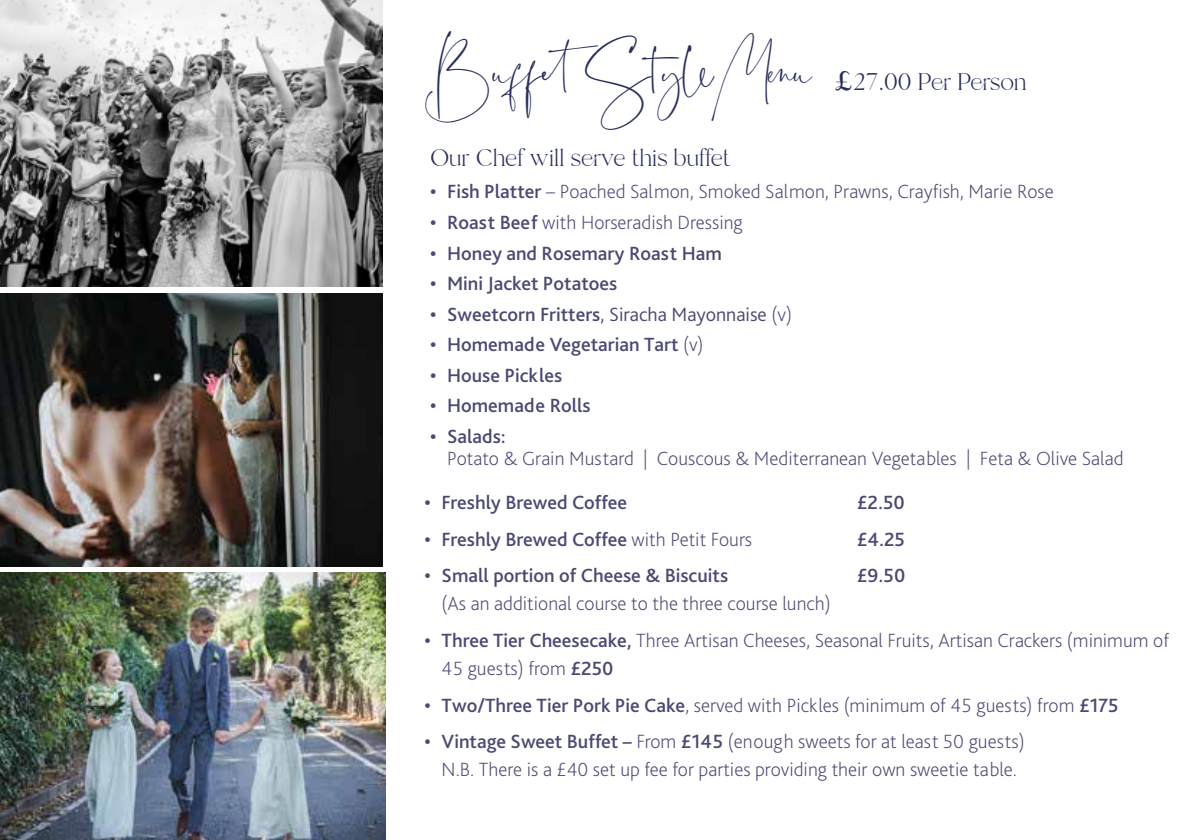
<style>
.page{position:relative;width:1191px;height:840px;background:#fff}
.page>*{position:absolute;margin:0;border:0;box-sizing:border-box;transform-origin:0 0}
.t1{font:36px "Santorini";color:#272e5b}
.t2{font:24px "Branch";color:#272e5b}
.t3{font:200 20px/28px "Bliss Pro";color:#4a4972}
.t4{font:500 20px "Bliss Pro";color:#4a4972}
.s1{font-family:"Perpetua";font-size:38px}
.s2{font-family:"Branch";font-size:24px}
.s3{font-weight:500}
.s4{font-weight:300}
.s5{font-weight:200}
</style>
<div class="page">
<img style="left:0;top:0;width:382px;height:286px">
<img style="left:0;top:572px;width:385px;height:267px">
<img style="left:0;top:293px;width:382px;height:273px">
<h1 class="t1" style="left:425px;top:57px;width:603px">BuffetStyle Menu <span class="s1">£</span><span class="s2">27.00 Per Person</span></h1>
<p class="t2" style="left:430px;top:145px;width:302px">Our Chef will serve this buffet</p>
<p class="t3" style="left:430px;top:177px;width:625px"><span class="s3">• Fish Platter</span> – Poached Salmon, Smoked Salmon, Prawns, Crayfish, Marie Rose</p>
<p class="t3" style="left:430px;top:208px;width:314px"><span class="s3">• Roast Beef</span> with Horseradish Dressing</p>
<p class="t4" style="left:430px;top:240px;width:293px">• Honey and Rosemary Roast Ham</p>
<p class="t4" style="left:430px;top:271px;width:189px">• Mini Jacket Potatoes</p>
<p class="t4" style="left:430px;top:301px;width:363px">• Sweetcorn Fritters<span class="s4">, Siracha Mayonnaise</span> <span class="s5">(v)</span></p>
<p class="t4" style="left:430px;top:332px;width:275px">• Homemade Vegetarian Tart <span class="s5">(v)</span></p>
<p class="t4" style="left:430px;top:362px;width:134px">• House Pickles</p>
<p class="t4" style="left:430px;top:393px;width:162px">• Homemade Rolls</p>
<p class="t4" style="left:430px;top:423px;width:77px">• Salads:</p>
<p class="t3" style="left:447px;top:443px;width:678px">Potato &amp; Grain Mustard | Couscous &amp; Mediterranean Vegetables | Feta &amp; Olive Salad</p>
<p class="t4" style="left:424px;top:490px;width:204px">• Freshly Brewed Coffee</p>
<p class="t4" style="left:856px;top:490px;width:50px">£2.50</p>
<p class="t4" style="left:424px;top:526px;width:329px">• Freshly Brewed Coffee <span class="s5">with Petit Fours</span></p>
<p class="t4" style="left:856px;top:526px;width:50px">£4.25</p>
<p class="t4" style="left:424px;top:563px;width:305px">• Small portion of Cheese &amp; Biscuits</p>
<p class="t4" style="left:856px;top:563px;width:50px">£9.50</p>
<p class="t3" style="left:441px;top:589px;width:391px">(As an additional course to the three course lunch)</p>
<p class="t3" style="left:441px;top:625px;width:729px;text-indent:-17px"><span class="s3">• Three Tier Cheesecake,</span> Three Artisan Cheeses, Seasonal Fruits, Artisan Crackers (minimum of<br>45 guests) from <span class="s3">£250</span></p>
<p class="t3" style="left:424px;top:690px;width:695px"><span class="s3">• Two/Three Tier Pork Pie Cake</span>, served with Pickles (minimum of 45 guests) from <span class="s3">£175</span></p>
<p class="t3" style="left:424px;top:726px;width:601px;text-align:center"><span class="s3">• Vintage Sweet Buffet –</span> From <span class="s3">£145</span> (enough sweets for at least 50 guests)<br>N.B. There is a £40 set up fee for parties providing their own sweetie table.</p>
</div>
